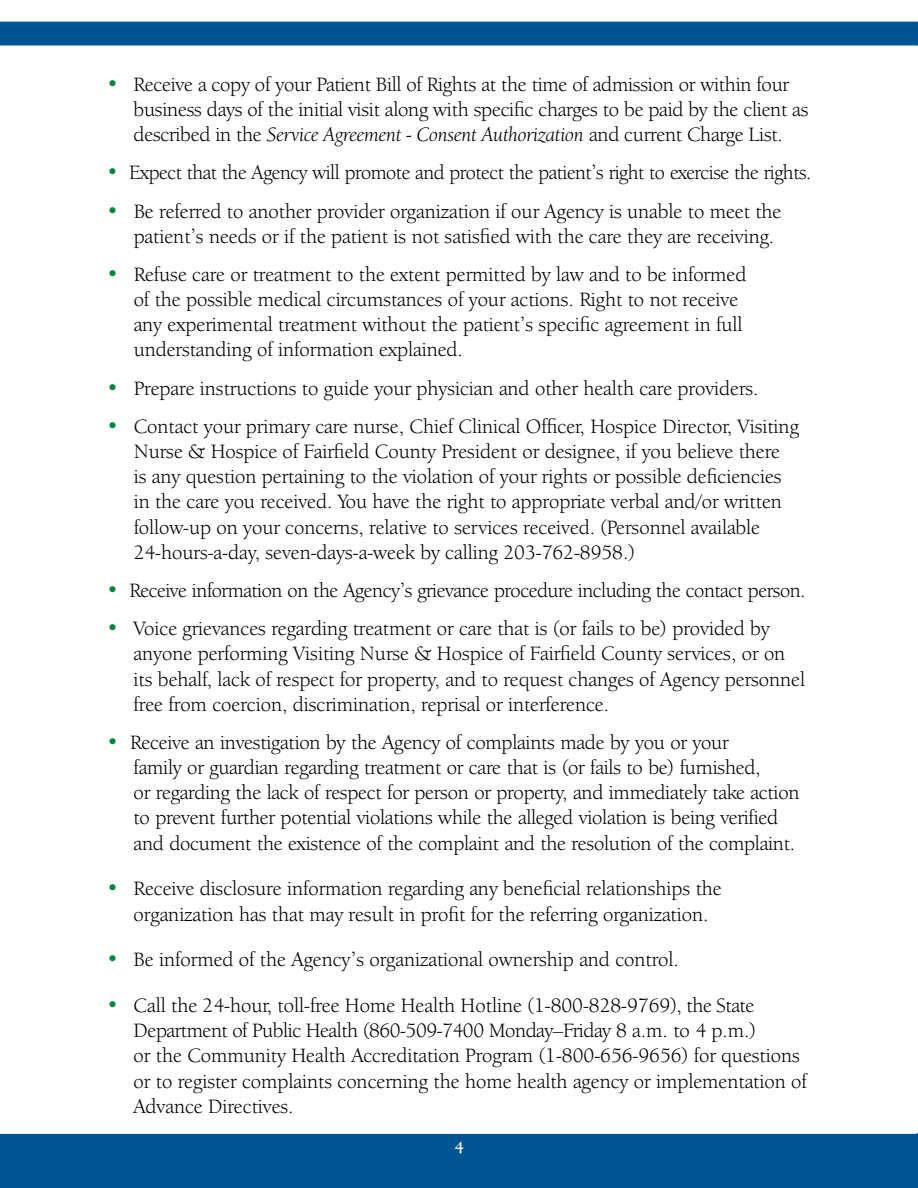
<style>
.page{position:relative;width:918px;height:1188px;background:#fff}
.page>*{position:absolute;margin:0;border:0;box-sizing:border-box;transform-origin:0 0}
.t1{font:21px/25.2px "Berkeley Oldstyle IT Cby BT";color:#000}
.t2{font:21px "Berkeley Oldstyle IT Cby BT";letter-spacing:-.02em;color:#000}
.t3{font:700 18px "Berkeley Oldstyle IT Cby BT";color:#fff}
.s1{color:#00853f}
.s2{font-style:italic}
</style>
<div class="page">
<div style="left:0;top:1134px;width:917px;height:54px;background:#005695"></div>
<svg style="left:917px;top:1133px;width:1px;height:55px"></svg>
<div style="left:0;top:22px;width:918px;height:24px;background:#005695"></div>
<p class="t1" style="left:134px;top:71px;width:676px;text-indent:-27px"><span class="s1">•</span> Receive a copy of your Patient Bill of Rights at the time of admission or within four business days of the initial visit along with specific charges to be paid by the client as described in the <span class="s2">Service Agreement - Consent Authorization</span> and current Charge List.</p>
<p class="t2" style="left:107px;top:160px;width:706px"><span class="s1">•</span> Expect that the Agency will promote and protect the patient’s right to exercise the rights.</p>
<p class="t1" style="left:134px;top:198px;width:649px;text-indent:-27px"><span class="s1">•</span> Be referred to another provider organization if our Agency is unable to meet the patient’s needs or if the patient is not satisfied with the care they are receiving.</p>
<p class="t1" style="left:134px;top:261px;width:614px;text-indent:-27px"><span class="s1">•</span> Refuse care or treatment to the extent permitted by law and to be informed of the possible medical circumstances of your actions. Right to not receive any experimental treatment without the patient’s specific agreement in full understanding of information explained.</p>
<p class="t1" style="left:107px;top:375px;width:654px"><span class="s1">•</span> Prepare instructions to guide your physician and other health care providers.</p>
<p class="t1" style="left:134px;top:413px;width:667px;text-indent:-27px"><span class="s1">•</span> Contact your primary care nurse, Chief Clinical Officer, Hospice Director, Visiting Nurse &amp; Hospice of Fairfield County President or designee, if you believe there<br>is any question pertaining to the violation of your rights or possible deficiencies in the care you received. You have the right to appropriate verbal and/or written follow-up on your concerns, relative to services received. (Personnel available 24-hours-a-day, seven-days-a-week by calling 203-762-8958.)</p>
<p class="t2" style="left:107px;top:578px;width:701px"><span class="s1">•</span> Receive information on the Agency’s grievance procedure including the contact person.</p>
<p class="t1" style="left:134px;top:616px;width:673px;text-indent:-27px"><span class="s1">•</span> Voice grievances regarding treatment or care that is (or fails to be) provided by anyone performing Visiting Nurse &amp; Hospice of Fairfield County services, or on its behalf, lack of respect for property, and to request changes of Agency personnel free from coercion, discrimination, reprisal or interference.</p>
<p class="t1" style="left:134px;top:729px;width:667px;text-indent:-27px"><span class="s1">•</span> Receive an investigation by the Agency of complaints made by you or your<br>family or guardian regarding treatment or care that is (or fails to be) furnished,<br>or regarding the lack of respect for person or property, and immediately take action to prevent further potential violations while the alleged violation is being verified and document the existence of the complaint and the resolution of the complaint.</p>
<p class="t1" style="left:134px;top:876px;width:590px;text-indent:-27px"><span class="s1">•</span> Receive disclosure information regarding any beneficial relationships the organization has that may result in profit for the referring organization.</p>
<p class="t1" style="left:107px;top:947px;width:574px"><span class="s1">•</span> Be informed of the Agency’s organizational ownership and control.</p>
<p class="t1" style="left:134px;top:993px;width:675px;text-indent:-27px"><span class="s1">•</span> Call the 24-hour, toll-free Home Health Hotline (1-800-828-9769), the State Department of Public Health (860-509-7400 Monday–Friday 8 a.m. to 4 p.m.)<br>or the Community Health Accreditation Program (1-800-656-9656) for questions or to register complaints concerning the home health agency or implementation of Advance Directives.</p>
<p class="t3" style="left:454px;top:1137px;width:11px">4</p>
</div>
